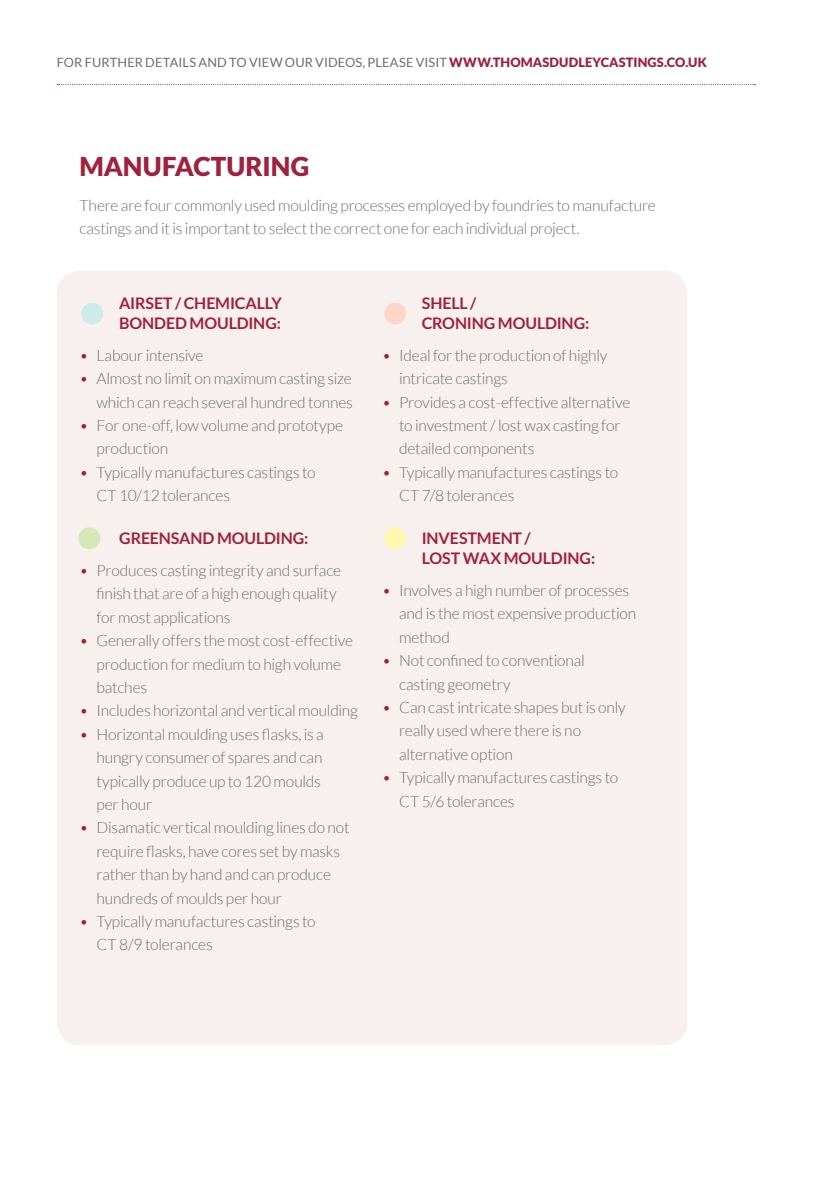
<style>
.page{position:relative;width:840px;height:1191px;background:#fff}
.page>*{position:absolute;margin:0;border:0;box-sizing:border-box;transform-origin:0 0}
.t1{font:900 26px "Lato";color:#a0213d}
.t2{font:700 16px/20px "Lato";letter-spacing:-.01em;color:#a0213d}
.t3{font:300 15.6px/23.4px "Lato";letter-spacing:-.015em;color:#6c6d70}
.t4{font:12.8px "Lato";letter-spacing:.01em;color:#6c6d70}
.s1{font-weight:900;color:#a0213d}
.s2{color:#a0213d}
</style>
<div class="page">
<svg style="left:57px;top:84px;width:698px;height:1px"></svg>
<div style="left:57px;top:270px;width:630px;height:775px;background:#f7f0ee;border-radius:24px"></div>
<div style="left:81px;top:303px;width:22px;height:21px;background:#ceebec;border-radius:50%"></div>
<div style="left:384px;top:303px;width:22px;height:21px;background:#fcd6c9;border-radius:50%"></div>
<div style="left:384px;top:527px;width:22px;height:22px;background:#fff8ae;border-radius:50%"></div>
<div style="left:78px;top:527px;width:22px;height:22px;background:#d6e8b8;border-radius:50%"></div>
<p class="t4" style="left:57px;top:55px;width:651px">FOR FURTHER DETAILS AND TO VIEW OUR VIDEOS, PLEASE VISIT <span class="s1">WWW.THOMASDUDLEYCASTINGS.CO.UK</span></p>
<h1 class="t1" style="left:79px;top:152px;width:231px">MANUFACTURING</h1>
<p class="t3" style="left:79px;top:194px;width:577px">There are four commonly used moulding processes employed by foundries to manufacture castings and it is important to select the correct one for each individual project.</p>
<p class="t2" style="left:119px;top:293px;width:164px">AIRSET / CHEMICALLY<br>BONDED MOULDING:</p>
<p class="t3" style="left:79px;top:343px;width:125px"><span class="s2">•</span> Labour intensive</p>
<p class="t3" style="left:79px;top:367px;width:275px;text-align:right"><span class="s2">•</span> Almost no limit on maximum casting size which can reach several hundred tonnes</p>
<p class="t3" style="left:96px;top:414px;width:248px;text-indent:-17px"><span class="s2">•</span> For one-off, low volume and prototype production</p>
<p class="t3" style="left:96px;top:460px;width:221px;text-indent:-17px"><span class="s2">•</span> Typically manufactures castings to<br>CT 10/12 tolerances</p>
<p class="t2" style="left:119px;top:528px;width:191px">GREENSAND MOULDING:</p>
<p class="t3" style="left:96px;top:558px;width:246px;text-indent:-17px"><span class="s2">•</span> Produces casting integrity and surface finish that are of a high enough quality for most applications</p>
<p class="t3" style="left:96px;top:629px;width:258px;text-indent:-17px"><span class="s2">•</span> Generally offers the most cost-effective production for medium to high volume batches</p>
<p class="t3" style="left:79px;top:699px;width:280px"><span class="s2">•</span> Includes horizontal and vertical moulding</p>
<p class="t3" style="left:96px;top:722px;width:229px;text-indent:-17px"><span class="s2">•</span> Horizontal moulding uses flasks, is a hungry consumer of spares and can typically produce up to 120 moulds per hour</p>
<p class="t3" style="left:96px;top:816px;width:254px;text-indent:-17px"><span class="s2">•</span> Disamatic vertical moulding lines do not require flasks, have cores set by masks rather than by hand and can produce hundreds of moulds per hour</p>
<p class="t3" style="left:96px;top:909px;width:221px;text-indent:-17px"><span class="s2">•</span> Typically manufactures castings to<br>CT 8/9 tolerances</p>
<p class="t2" style="left:421px;top:293px;width:169px">SHELL /<br>CRONING MOULDING:</p>
<p class="t3" style="left:399px;top:343px;width:210px;text-indent:-17px"><span class="s2">•</span> Ideal for the production of highly intricate castings</p>
<p class="t3" style="left:399px;top:390px;width:233px;text-indent:-17px"><span class="s2">•</span> Provides a cost-effective alternative to investment / lost wax casting for detailed components</p>
<p class="t3" style="left:399px;top:460px;width:221px;text-indent:-17px"><span class="s2">•</span> Typically manufactures castings to<br>CT 7/8 tolerances</p>
<p class="t2" style="left:421px;top:528px;width:175px">INVESTMENT /<br>LOST WAX MOULDING:</p>
<p class="t3" style="left:399px;top:578px;width:239px;text-indent:-17px"><span class="s2">•</span> Involves a high number of processes and is the most expensive production method</p>
<p class="t3" style="left:399px;top:649px;width:187px;text-indent:-17px"><span class="s2">•</span> Not confined to conventional casting geometry</p>
<p class="t3" style="left:399px;top:695px;width:228px;text-indent:-17px"><span class="s2">•</span> Can cast intricate shapes but is only really used where there is no alternative option</p>
<p class="t3" style="left:399px;top:766px;width:221px;text-indent:-17px"><span class="s2">•</span> Typically manufactures castings to<br>CT 5/6 tolerances</p>
</div>
